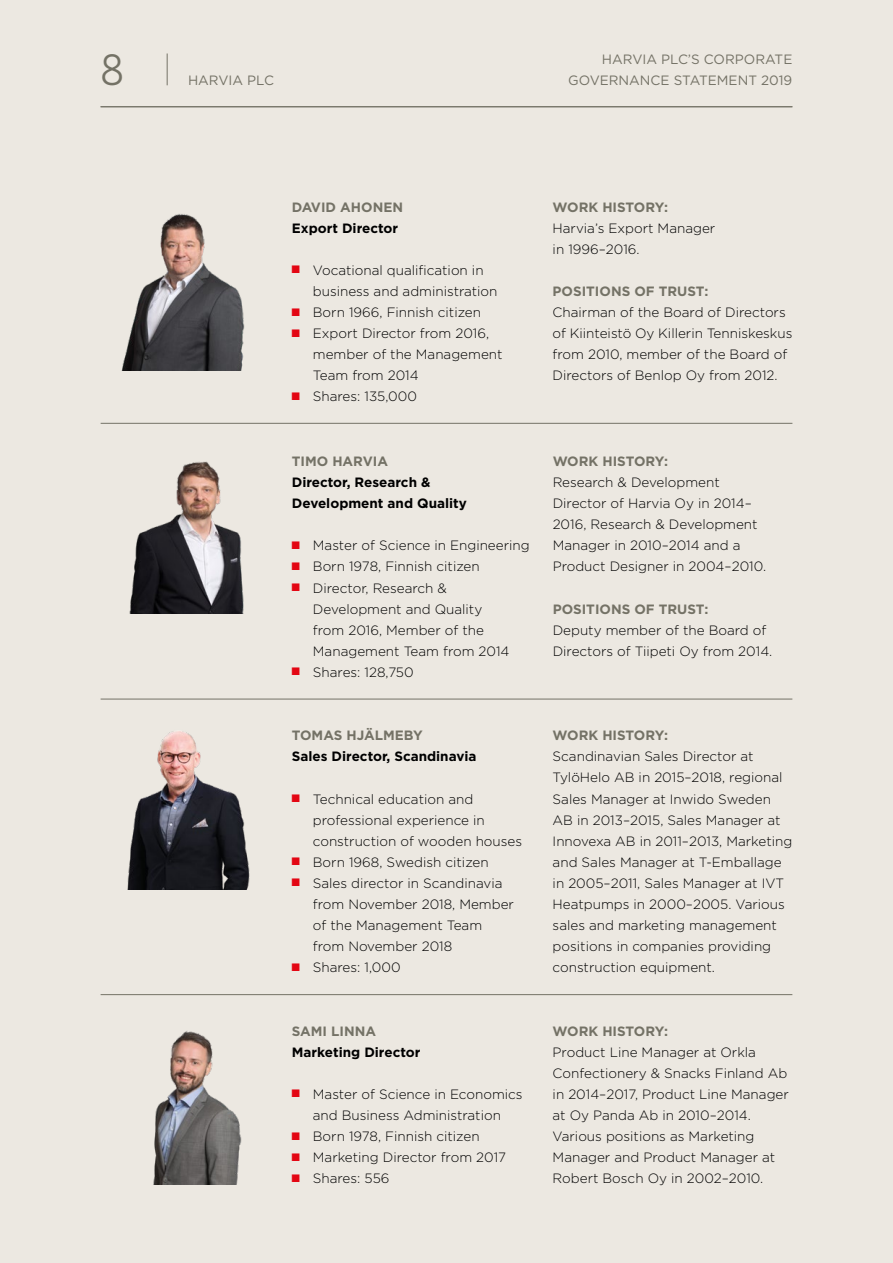
<style>
.page{position:relative;width:893px;height:1263px;background:#ece8e1}
.page>*{position:absolute;margin:0;border:0;box-sizing:border-box;transform-origin:0 0}
.t1{font:300 42px "Chevin Pro";color:#747266}
.t2{font:300 13.5px/21.1px "Gotham";color:#000}
.t3{font:700 13.5px "Gotham";color:#747266}
.t4{font:700 13.5px/21.1px "Gotham";color:#000}
.t5{font:13.5px/21.1px "Gotham";color:#747266;text-align:right}
.s1{font-family:"Monotype Sorts";font-weight:400;font-size:10.5px;color:#e30613}
</style>
<div class="page">
<img style="left:129px;top:461px;width:115px;height:153px">
<img style="left:127px;top:731px;width:123px;height:158px">
<img style="left:153px;top:1031px;width:89px;height:154px">
<hr style="left:101px;top:423px;width:691px;height:1px;background:#747266">
<hr style="left:101px;top:994px;width:691px;height:1px;background:#747266">
<hr style="left:101px;top:699px;width:691px;height:1px;background:#747266">
<img style="left:122px;top:214px;width:123px;height:156px">
<hr style="left:167px;top:54px;width:1px;height:31px;background:#747266">
<hr style="left:101px;top:106px;width:691px;height:1px;background:#747266">
<h1 class="t1" style="left:101px;top:41px;width:25px">8</h1>
<p class="t5" style="left:188px;top:70px;width:87px">HARVIA PLC</p>
<p class="t5" style="left:568px;top:49px;width:226px">HARVIA PLC’S CORPORATE<br>GOVERNANCE STATEMENT 2019</p>
<p class="t3" style="left:292px;top:198px;width:113px">DAVID AHONEN</p>
<p class="t4" style="left:292px;top:217px;width:108px">Export Director</p>
<p class="t2" style="left:313px;top:259px;width:186px;text-indent:-21px"><span class="s1">■</span> Vocational qualification in business and administration</p>
<p class="t2" style="left:292px;top:301px;width:191px"><span class="s1">■</span> Born 1966, Finnish citizen</p>
<p class="t2" style="left:313px;top:322px;width:191px;text-indent:-21px"><span class="s1">■</span> Export Director from 2016, member of the Management<br>Team from 2014</p>
<p class="t2" style="left:292px;top:386px;width:127px"><span class="s1">■</span> Shares: 135,000</p>
<p class="t3" style="left:292px;top:452px;width:98px">TIMO HARVIA</p>
<p class="t4" style="left:292px;top:472px;width:177px">Director, Research &amp;<br>Development and Quality</p>
<p class="t2" style="left:292px;top:535px;width:239px"><span class="s1">■</span> Master of Science in Engineering</p>
<p class="t2" style="left:292px;top:556px;width:189px"><span class="s1">■</span> Born 1978, Finnish citizen</p>
<p class="t2" style="left:313px;top:577px;width:198px;text-indent:-21px"><span class="s1">■</span> Director, Research &amp;<br>Development and Quality from 2016, Member of the<br>Management Team from 2014</p>
<p class="t2" style="left:292px;top:661px;width:123px"><span class="s1">■</span> Shares: 128,750</p>
<p class="t3" style="left:292px;top:726px;width:133px">TOMAS HJÄLMEBY</p>
<p class="t4" style="left:292px;top:746px;width:186px">Sales Director, Scandinavia</p>
<p class="t2" style="left:313px;top:788px;width:211px;text-indent:-21px"><span class="s1">■</span> Technical education and professional experience in construction of wooden houses</p>
<p class="t2" style="left:292px;top:851px;width:198px"><span class="s1">■</span> Born 1968, Swedish citizen</p>
<p class="t2" style="left:313px;top:872px;width:203px;text-indent:-21px"><span class="s1">■</span> Sales director in Scandinavia from November 2018, Member of the Management Team from November 2018</p>
<p class="t2" style="left:292px;top:957px;width:110px"><span class="s1">■</span> Shares: 1,000</p>
<p class="t3" style="left:292px;top:1022px;width:86px">SAMI LINNA</p>
<p class="t4" style="left:292px;top:1041px;width:130px">Marketing Director</p>
<p class="t2" style="left:292px;top:1083px;width:232px;text-align:center"><span class="s1">■</span> Master of Science in Economics and Business Administration</p>
<p class="t2" style="left:292px;top:1125px;width:189px"><span class="s1">■</span> Born 1978, Finnish citizen</p>
<p class="t2" style="left:292px;top:1146px;width:216px"><span class="s1">■</span> Marketing Director from 2017</p>
<p class="t2" style="left:292px;top:1168px;width:99px"><span class="s1">■</span> Shares: 556</p>
<p class="t3" style="left:553px;top:198px;width:117px">WORK HISTORY:</p>
<p class="t2" style="left:553px;top:217px;width:164px">Harvia’s Export Manager in 1996–2016.</p>
<p class="t3" style="left:553px;top:282px;width:157px">POSITIONS OF TRUST:</p>
<p class="t2" style="left:553px;top:301px;width:241px">Chairman of the Board of Directors of Kiinteistö Oy Killerin Tenniskeskus from 2010, member of the Board of Directors of Benlop Oy from 2012.</p>
<p class="t3" style="left:553px;top:452px;width:117px">WORK HISTORY:</p>
<p class="t2" style="left:553px;top:471px;width:215px">Research &amp; Development<br>Director of Harvia Oy in 2014–<br>2016, Research &amp; Development<br>Manager in 2010–2014 and a<br>Product Designer in 2004–2010.</p>
<p class="t3" style="left:553px;top:600px;width:157px">POSITIONS OF TRUST:</p>
<p class="t2" style="left:553px;top:619px;width:221px">Deputy member of the Board of<br>Directors of Tiipeti Oy from 2014.</p>
<p class="t3" style="left:553px;top:726px;width:117px">WORK HISTORY:</p>
<p class="t2" style="left:553px;top:746px;width:241px">Scandinavian Sales Director at<br>TylöHelo AB in 2015–2018, regional<br>Sales Manager at Inwido Sweden<br>AB in 2013–2015, Sales Manager at<br>Innovexa AB in 2011–2013, Marketing and Sales Manager at T-Emballage in 2005–2011, Sales Manager at IVT<br>Heatpumps in 2000–2005. Various sales and marketing management positions in companies providing construction equipment.</p>
<p class="t3" style="left:553px;top:1022px;width:117px">WORK HISTORY:</p>
<p class="t2" style="left:553px;top:1041px;width:238px">Product Line Manager at Orkla<br>Confectionery &amp; Snacks Finland Ab in 2014–2017, Product Line Manager at Oy Panda Ab in 2010–2014.<br>Various positions as Marketing<br>Manager and Product Manager at<br>Robert Bosch Oy in 2002–2010.</p>
</div>
